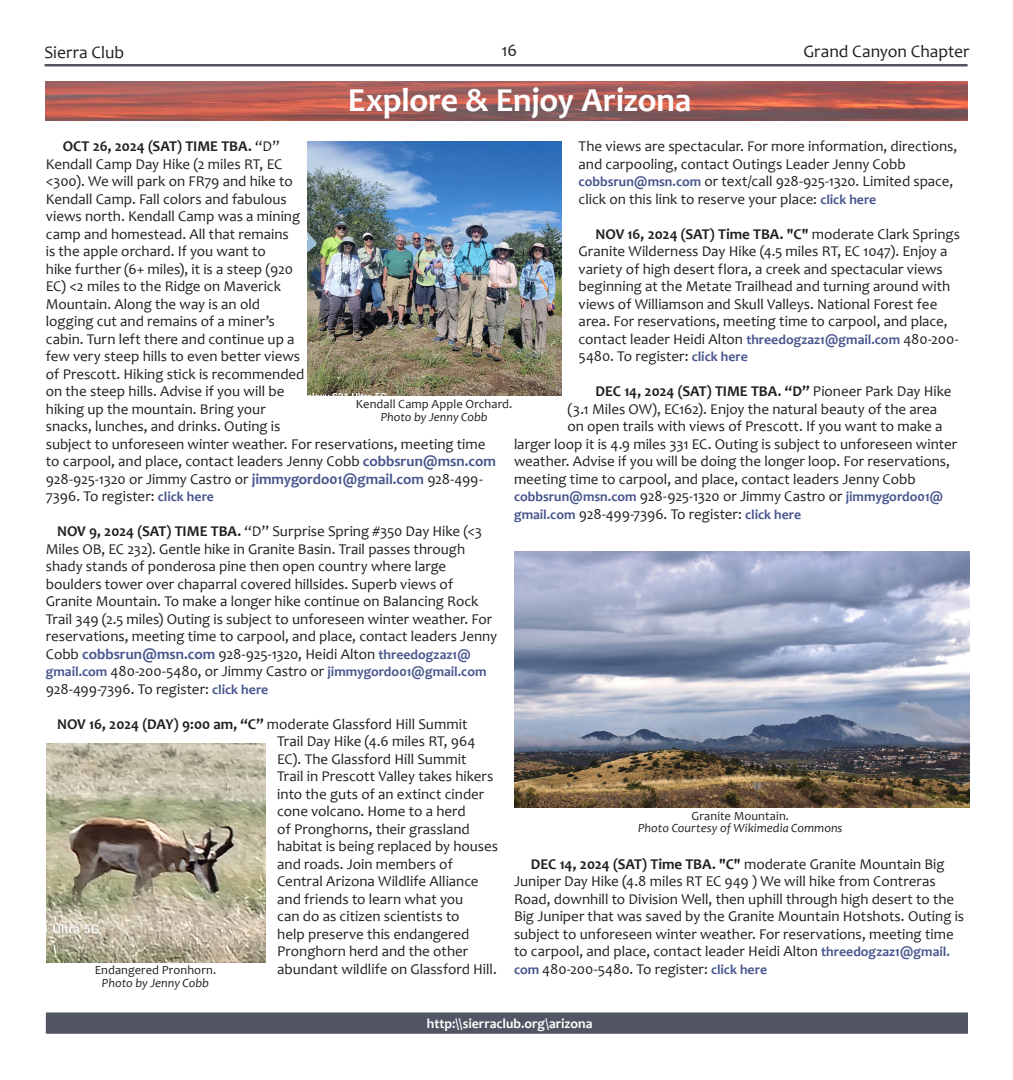
<style>
.page{position:relative;width:1013px;height:1080px;background:#fff}
.page>*{position:absolute;margin:0;border:0;box-sizing:border-box;transform-origin:0 0}
.Default{font:700 33.75px "Candara";letter-spacing:-.01em;color:#fff}
.t1{font:17.5px "Candara";color:#231f20}
.Default-2{font:15px/17.5px "Candara";color:#231f20}
.Default-3{font:700 15px "Candara";letter-spacing:-.005em;color:#231f20}
.Default-4{font:700 13.75px "Candara";color:#48558e}
.t2{font:700 13.75px "Candara";color:#fff}
.Default-5{font:italic 12.5px "Candara";letter-spacing:.005em;color:#231f20}
.Default-6{font:12.5px "Candara";letter-spacing:.01em;color:#231f20}
.s1{font-weight:700}
.s2{font-weight:700;color:#48558e}
.s3{font-weight:700;font-size:13.75px;color:#48558e}
.s4{font-weight:400;font-size:15px;color:#231f20}
.s5{font-weight:400}
</style>
<div class="page">
<hr style="left:45px;top:64px;width:922px;height:3px;background:#515564">
<div style="left:46px;top:1013px;width:921px;height:20px;background:#515564"></div>
<div style="left:46px;top:1012px;width:922px;height:22px;border:1px solid #515564"></div>
<img style="left:46px;top:81px;width:922px;height:39px">
<img style="left:307px;top:142px;width:254px;height:253px">
<img style="left:46px;top:743px;width:220px;height:220px">
<img style="left:514px;top:551px;width:455px;height:256px">
<p class="t1" style="left:501px;top:39px;width:17px">16</p>
<p class="Default" style="left:348px;top:79px;width:345px">Explore &amp; Enjoy Arizona</p>
<p class="Default-2" style="left:46px;top:138px;width:451px;text-indent:17px"><span class="s1">OCT 26, 2024 (SAT) TIME TBA.</span> “D”<br>Kendall Camp Day Hike (2 miles RT, EC<br>&lt;300). We will park on FR79 and hike to<br>Kendall Camp. Fall colors and fabulous<br>views north. Kendall Camp was a mining<br>camp and homestead. All that remains<br>is the apple orchard. If you want to<br>hike further (6+ miles), it is a steep (920<br>EC) &lt;2 miles to the Ridge on Maverick<br>Mountain. Along the way is an old<br>logging cut and remains of a miner’s<br>cabin. Turn left there and continue up a<br>few very steep hills to even better views<br>of Prescott. Hiking stick is recommended<br>on the steep hills. Advise if you will be<br>hiking up the mountain. Bring your<br>snacks, lunches, and drinks. Outing is<br>subject to unforeseen winter weather. For reservations, meeting time to carpool, and place, contact leaders Jenny Cobb <span class="s2">cobbsrun@msn.com </span>928-925-1320 or Jimmy Castro or <span class="s2">jimmygordo01@gmail.com</span> 928-499- 7396. To register: <span class="s3">click here</span></p>
<p class="Default-2" style="left:46px;top:523px;width:453px;text-indent:11px"><span class="s1">NOV 9, 2024 (SAT) TIME TBA.</span> “D” Surprise Spring #350 Day Hike (&lt;3<br>Miles OB, EC 232). Gentle hike in Granite Basin. Trail passes through shady stands of ponderosa pine then open country where large boulders tower over chaparral covered hillsides. Superb views of Granite Mountain. To make a longer hike continue on Balancing Rock Trail 349 (2.5 miles) Outing is subject to unforeseen winter weather. For reservations, meeting time to carpool, and place, contact leaders Jenny Cobb <span class="s2">cobbsrun@msn.com</span> 928-925-1320, Heidi Alton <span class="s3">threedogzaz1@</span></p>
<p class="Default-4" style="left:46px;top:663px;width:442px">gmail.com <span class="s4">480-200-5480, or Jimmy Castro or</span> jimmygordo01@gmail.com</p>
<p class="Default-2" style="left:46px;top:680px;width:224px">928-499-7396. To register: <span class="s3">click here</span></p>
<p class="Default-2" style="left:277px;top:715px;width:222px;text-indent:-220px"><span class="s1">NOV 16, 2024 (DAY) 9:00 am, “C”</span> moderate Glassford Hill Summit<br>Trail Day Hike (4.6 miles RT, 964<br>EC). The Glassford Hill Summit<br>Trail in Prescott Valley takes hikers into the guts of an extinct cinder cone volcano. Home to a herd<br>of Pronghorns, their grassland habitat is being replaced by houses and roads. Join members of Central Arizona Wildlife Alliance and friends to learn what you<br>can do as citizen scientists to<br>help preserve this endangered Pronghorn herd and the other abundant wildlife on Glassford Hill.</p>
<p class="t1" style="left:44px;top:41px;width:81px">Sierra Club</p>
<p class="t1" style="left:803px;top:41px;width:167px">Grand Canyon Chapter</p>
<p class="Default-2" style="left:578px;top:138px;width:380px">The views are spectacular. For more information, directions, and carpooling, contact Outings Leader Jenny Cobb <span class="s3">cobbsrun@msn.com</span> or text/call 928-925-1320. Limited space, click on this link to reserve your place: <span class="s3">click here</span></p>
<p class="Default-2" style="left:578px;top:225px;width:383px;text-indent:17px"><span class="s1">NOV 16, 2024 (SAT) Time TBA. "C"</span> moderate Clark Springs Granite Wilderness Day Hike (4.5 miles RT, EC 1047). Enjoy a variety of high desert flora, a creek and spectacular views beginning at the Metate Trailhead and turning around with views of Williamson and Skull Valleys. National Forest fee area. For reservations, meeting time to carpool, and place, contact leader Heidi Alton <span class="s3">threedogzaz1@gmail.com</span> 480-200- 5480. To register: <span class="s3">click here</span></p>
<p class="Default-3" style="left:595px;top:382px;width:357px">DEC 14, 2024 (SAT) TIME TBA. “D” <span class="s5">Pioneer Park Day Hike</span></p>
<p class="Default-2" style="left:567px;top:400px;width:371px">(3.1 Miles OW), EC162). Enjoy the natural beauty of the area</p>
<p class="Default-2" style="left:567px;top:418px;width:376px">on open trails with views of Prescott. If you want to make a</p>
<p class="Default-2" style="left:514px;top:435px;width:444px">larger loop it is 4.9 miles 331 EC. Outing is subject to unforeseen winter</p>
<p class="Default-2" style="left:514px;top:453px;width:437px">weather. Advise if you will be doing the longer loop. For reservations,</p>
<p class="Default-2" style="left:514px;top:470px;width:403px">meeting time to carpool, and place, contact leaders Jenny Cobb</p>
<p class="Default-4" style="left:514px;top:488px;width:431px">cobbsrun@msn.com <span class="s4">928-925-1320 or Jimmy Castro or</span> jimmygordo01@</p>
<p class="Default-2" style="left:514px;top:505px;width:289px"><span class="s3">gmail.com</span> 928-499-7396. To register: <span class="s3">click here</span></p>
<p class="Default-6" style="left:356px;top:396px;width:158px">Kendall Camp Apple Orchard.</p>
<p class="Default-5" style="left:380px;top:409px;width:108px">Photo by Jenny Cobb</p>
<p class="Default-6" style="left:691px;top:808px;width:99px">Granite Mountain.</p>
<p class="Default-5" style="left:638px;top:821px;width:206px">Photo Courtesy of Wikimedia Commons</p>
<p class="Default-2" style="left:514px;top:855px;width:451px;text-indent:17px"><span class="s1">DEC 14, 2024 (SAT) Time TBA. "C"</span> moderate Granite Mountain Big Juniper Day Hike (4.8 miles RT EC 949 ) We will hike from Contreras Road, downhill to Division Well, then uphill through high desert to the Big Juniper that was saved by the Granite Mountain Hotshots. Outing is subject to unforeseen winter weather. For reservations, meeting time to carpool, and place, contact leader Heidi Alton <span class="s3">threedogzaz1@gmail. com</span> 480-200-5480. To register: <span class="s3">click here</span></p>
<p class="Default-6" style="left:95px;top:962px;width:123px">Endangered Pronhorn.</p>
<p class="Default-5" style="left:102px;top:975px;width:108px">Photo by Jenny Cobb</p>
<p class="t2" style="left:427px;top:1015px;width:167px">http:\\sierraclub.org\arizona</p>
</div>
